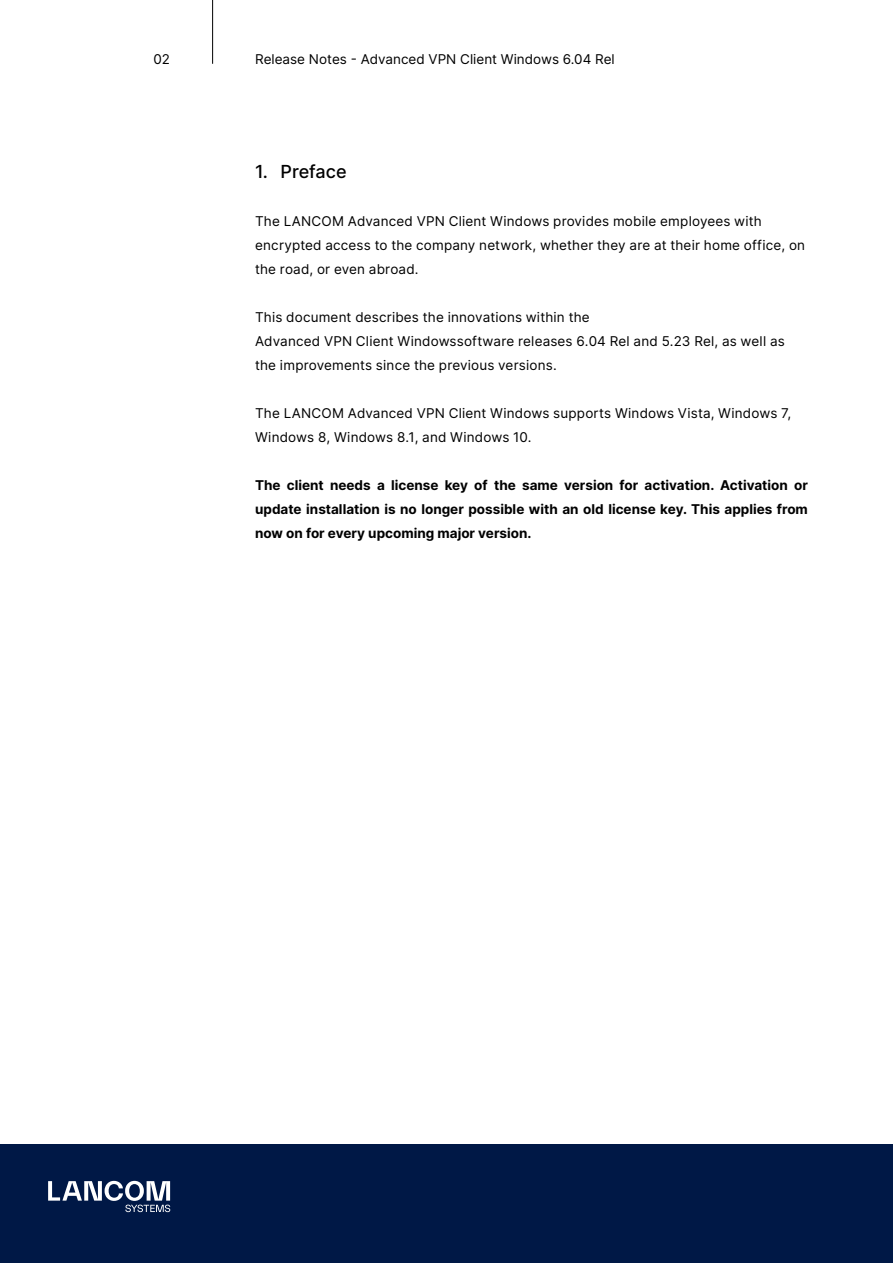
<style>
.page{position:relative;width:893px;height:1263px;background:#fff}
.page>*{position:absolute;margin:0;border:0;box-sizing:border-box;transform-origin:0 0}
.t1{font:500 18px "Inter";color:#000}
.t2{font:13.5px/24px "Inter";letter-spacing:.01em;color:#000}
.t3{font:700 13.5px/24px "Inter";color:#000;text-align:justify}
</style>
<div class="page">
<div style="left:0;top:1144px;width:893px;height:119px;background:#001846"></div>
<hr style="left:212px;top:0;width:1px;height:64px;background:#000">
<svg style="left:48px;top:1181px;width:122px;height:31px"></svg>
<p class="t2" style="left:153px;top:47px;width:18px">02</p>
<p class="t2" style="left:255px;top:47px;width:361px">Release Notes - Advanced VPN Client Windows 6.04 Rel</p>
<h1 class="t1" style="left:255px;top:159px;width:93px">1. Preface</h1>
<p class="t2" style="left:255px;top:209px;width:551px">The LANCOM Advanced VPN Client Windows provides mobile employees with encrypted access to the company network, whether they are at their home office, on the road, or even abroad.</p>
<p class="t2" style="left:255px;top:305px;width:531px">This document describes the innovations within the<br>Advanced VPN Client Windowssoftware releases 6.04 Rel and 5.23 Rel, as well as the improvements since the previous versions.</p>
<p class="t2" style="left:255px;top:401px;width:538px">The LANCOM Advanced VPN Client Windows supports Windows Vista, Windows 7,<br>Windows 8, Windows 8.1, and -Windows 10.</p>
<p class="t3" style="left:255px;top:473px;width:554px">The client needs a license key of the same version for activation. Activation or update installation is no longer possible with an old license key. This applies from now on for every -upcoming major version.</p>
</div>
